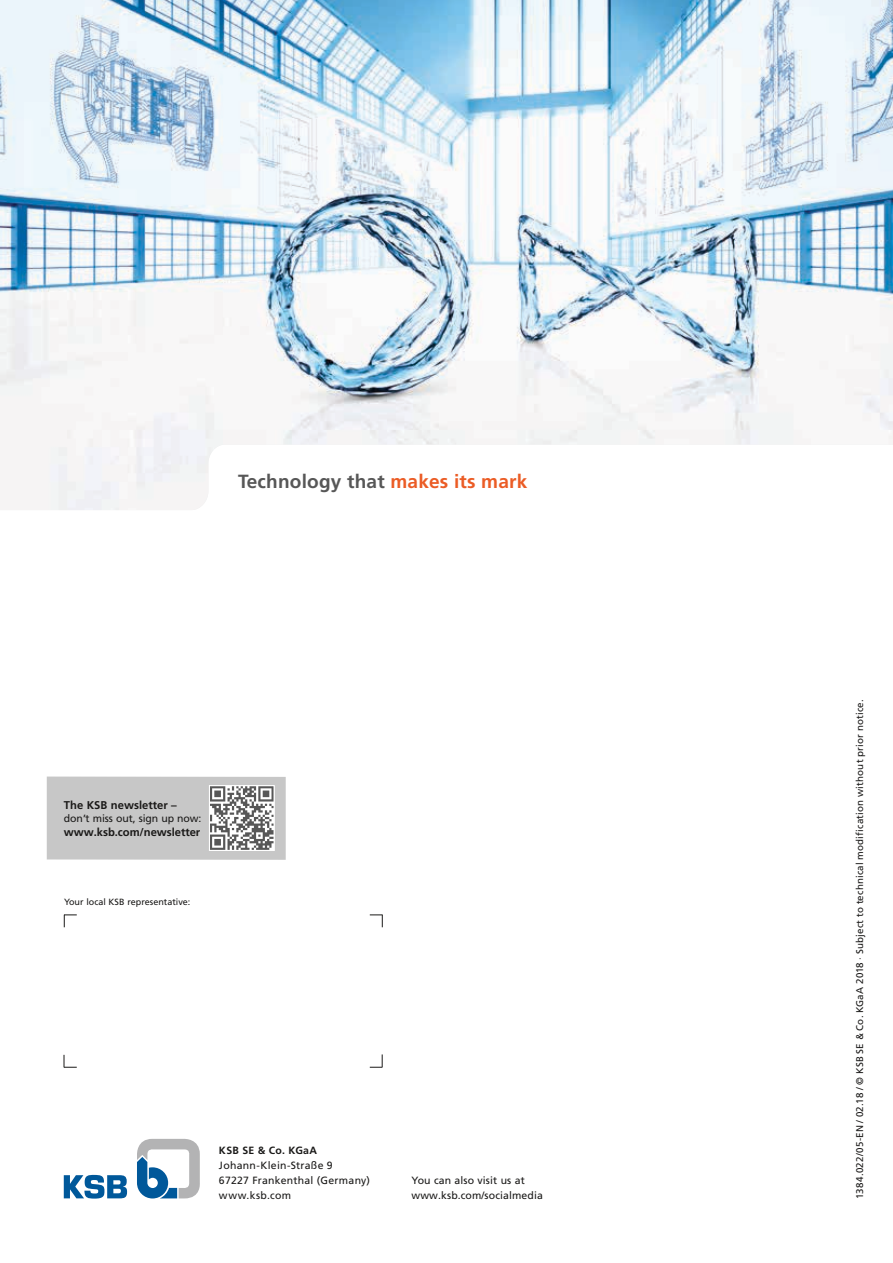
<style>
.page{position:relative;width:893px;height:1263px;background:#fff}
.page>*{position:absolute;margin:0;border:0;box-sizing:border-box;transform-origin:0 0}
.t1{font:700 19.05px "Frutiger LT Pro";letter-spacing:.01em;color:#575757}
.t2{font:700 11.25px "Frutiger LT Pro";letter-spacing:-.005em;color:#1a1918}
.t3{font:10.5px/15px "Frutiger LT Pro";letter-spacing:.01em;color:#1a1918}
.t4{font:700 10.5px "Frutiger LT Pro";letter-spacing:.03em;color:#1a1918}
.t5{font:9.75px "Frutiger LT Pro";letter-spacing:.02em;color:#1a1918}
.t6{font:9px "Frutiger LT Pro";color:#1a1918}
.s1{color:#eb5c25}
</style>
<div class="page">
<img style="left:0;top:0;width:893px;height:510px">
<svg style="left:137px;top:1139px;width:63px;height:59px"></svg>
<svg style="left:64px;top:1175px;width:63px;height:23px"></svg>
<svg style="left:64px;top:915px;width:13px;height:12px"></svg>
<svg style="left:370px;top:915px;width:13px;height:12px"></svg>
<svg style="left:64px;top:1055px;width:13px;height:13px"></svg>
<svg style="left:370px;top:1054px;width:13px;height:14px"></svg>
<div style="left:47px;top:776px;width:239px;height:84px;background:#c7c7c7"></div>
<svg style="left:209px;top:785px;width:66px;height:66px;background:#ababab"></svg>
<h1 class="t1" style="left:238px;top:470px;width:291px">Technology that <span class="s1">makes its mark</span></h1>
<p class="t2" style="left:64px;top:798px;width:114px">The KSB newsletter –</p>
<p class="t3" style="left:64px;top:811px;width:139px">don’t miss out, sign up now:</p>
<p class="t2" style="left:64px;top:825px;width:138px">www.ksb.com/newsletter</p>
<p class="t6" style="left:64px;top:896px;width:128px">Your local KSB representative:</p>
<p class="t4" style="left:219px;top:1144px;width:100px">KSB SE &amp; Co. KGaA</p>
<p class="t3" style="left:219px;top:1157px;width:153px">Johann-Klein-Straße 9<br>67227 Frankenthal (Germany) www.ksb.com</p>
<p class="t3" style="left:412px;top:1172px;width:133px">You can also visit us at www.ksb.com/socialmedia</p>
<p class="t5" style="left:854px;top:1198px;width:501px;rotate:-90deg">1384.022/05-EN / 02.18 / © KSB SE &amp; Co. KGaA 2018 · Subject to technical modification without prior notice.</p>
</div>
